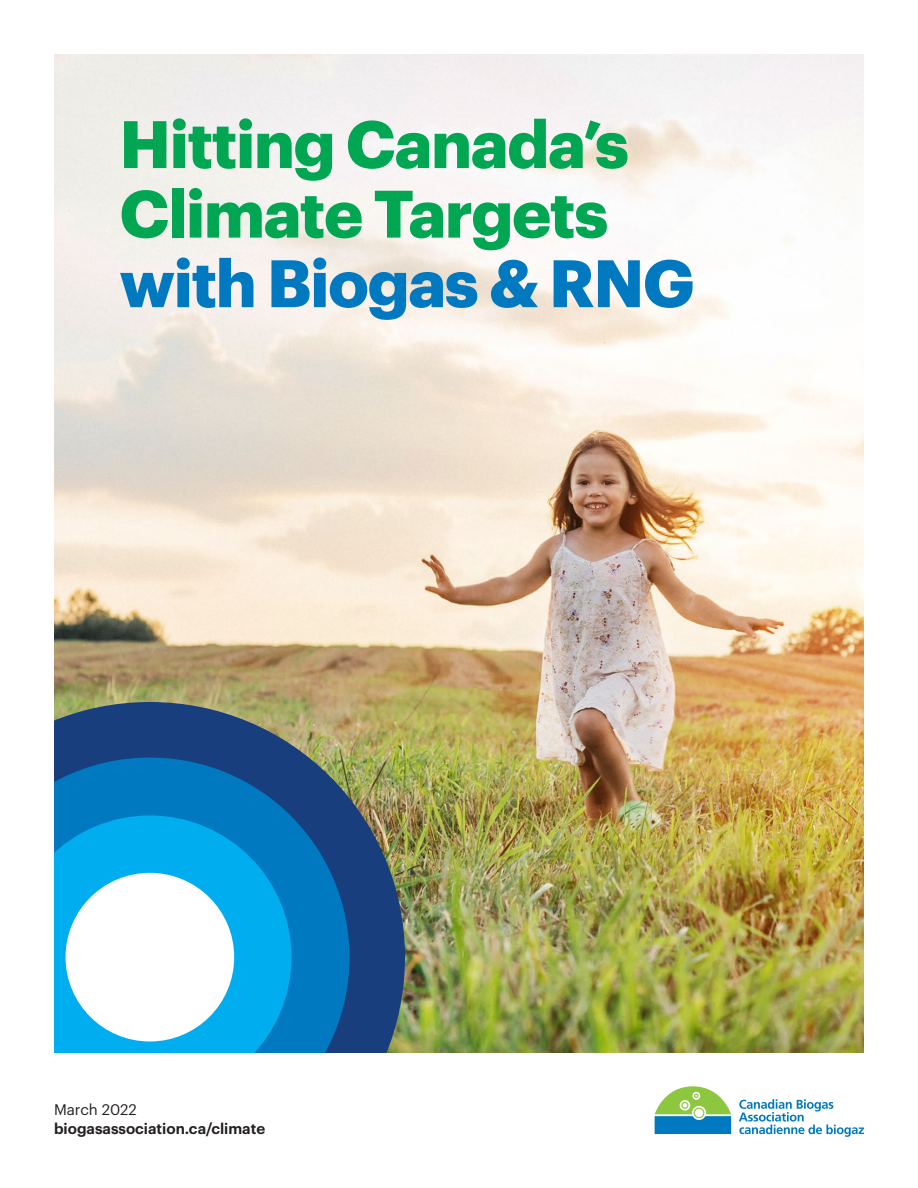
<style>
.page{position:relative;width:918px;height:1188px;background:#fff}
.page>*{position:absolute;margin:0;border:0;box-sizing:border-box;transform-origin:0 0}
.t1{font:700 65.55px/69.6px "Graphik";letter-spacing:-.02em;color:#00a651}
.t2{font:700 65.55px "Graphik";letter-spacing:-.02em;color:#0079c1}
.t3{font:600 15px "Graphik";color:#231f20}
.t4{font:15px "Graphik";color:#231f20}
</style>
<div class="page">
<img style="left:54px;top:54px;width:810px;height:999px">
<svg style="left:655px;top:1086px;width:76px;height:48px"></svg>
<svg style="left:739px;top:1099px;width:125px;height:38px"></svg>
<img style="left:54px;top:702px;width:351px;height:351px">
<svg style="left:54px;top:758px;width:295px;height:295px;background:#0a68aa"></svg>
<svg style="left:54px;top:815px;width:238px;height:238px;background:#01a4e6"></svg>
<div style="left:66px;top:873px;width:168px;height:168px;background:#fff;border-radius:50%"></div>
<p class="t1" style="left:120px;top:104px;width:511px">Hitting Canada’s<br>Climate Targets</p>
<p class="t2" style="left:120px;top:233px;width:577px">with Biogas &amp; RNG</p>
<p class="t4" style="left:54px;top:1098px;width:84px">March 2022</p>
<p class="t3" style="left:54px;top:1117px;width:213px">biogasassociation.ca/climate</p>
</div>
